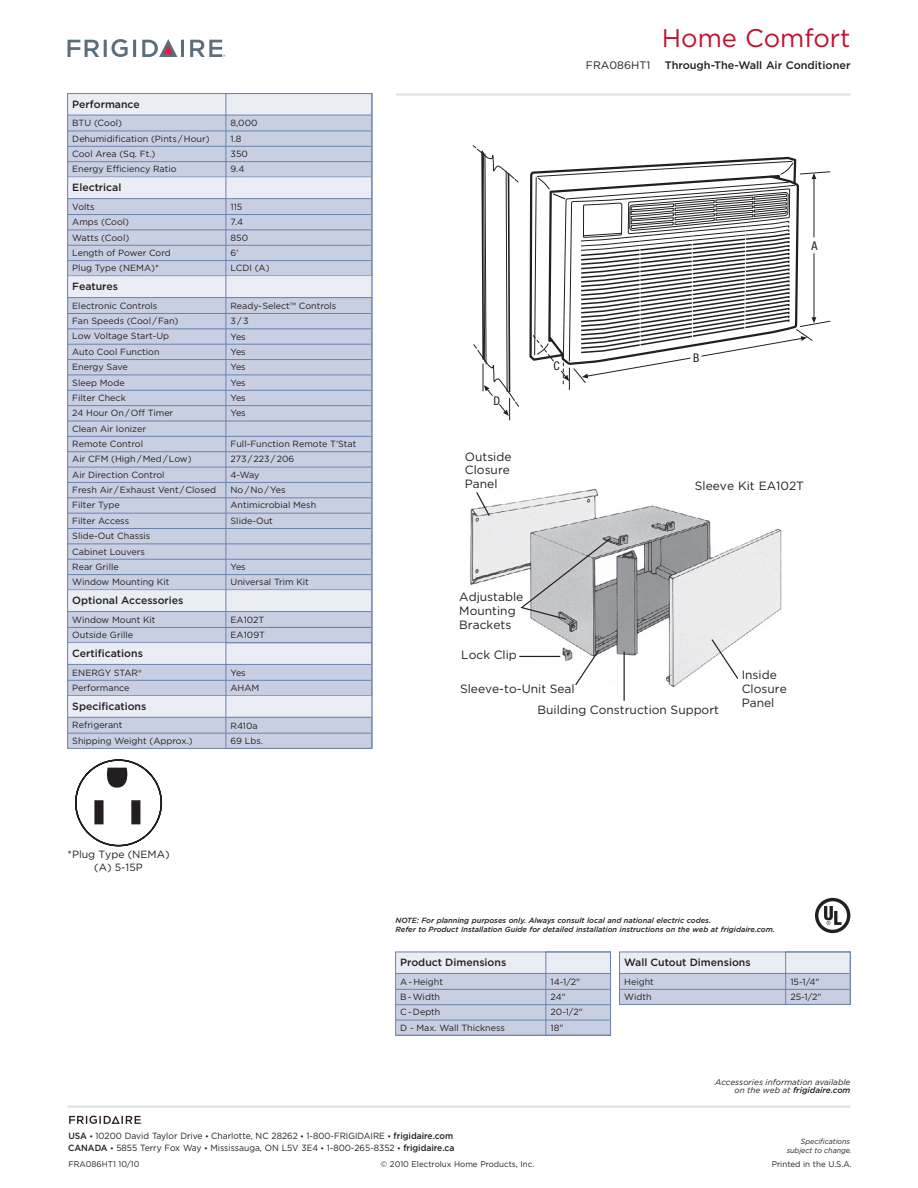
<style>
.page{position:relative;width:918px;height:1188px;background:#fff}
.page>*{position:absolute;margin:0;border:0;box-sizing:border-box;transform-origin:0 0}
.t1{font:25.5px "Gotham";color:#c3102f}
.t2{font:12px/13.8px "Gotham";color:#231f20}
.t3{font:condensed 12px "Helvetica Neue";color:#231f20}
.t4{font:500 10.8px "Gotham";color:#231f20}
.t5{font:10.8px "Gotham";color:#231f20}
.t6{font:500 10.5px "Gotham";color:#231f20}
.t7{font:10.5px/12.6px "Gotham";color:#231f20;text-align:center}
.t8{font:9px/15.3px "Gotham";color:#231f20}
.t9{font:9px/11.9px "Gotham";color:#231f20;scale:.95 1}
.t10{font:8.25px "Gotham";color:#231f20}
.t11{font:italic 8.25px/8.2px "Gotham";color:#231f20;text-align:right}
.t12{font:italic 500 7.5px/9px "Gotham";color:#231f20}
.t13{font:italic 7.5px/9px "Gotham";color:#231f20;text-align:right;scale:.95 1}
.s1{font-weight:500}
.s2{font-weight:500;font-size:7.5px}
</style>
<div class="page">
<hr style="left:68px;top:1106px;width:782px;height:2px;background:#dbe4ea">
<svg style="left:68px;top:39px;width:68px;height:18px"></svg>
<svg style="left:142px;top:39px;width:42px;height:18px"></svg>
<svg style="left:190px;top:40px;width:35px;height:17px"></svg>
<hr style="left:396px;top:93px;width:455px;height:3px;background:#dbe4ea">
<svg style="left:69px;top:1116px;width:73px;height:8px"></svg>
<div style="left:396px;top:952px;width:215px;height:83px;background:#c8cfe2"></div>
<div style="left:396px;top:952px;width:214px;height:21px;background:#eaedf4"></div>
<hr style="left:396px;top:973px;width:214px;height:1px;background:#6c83af">
<hr style="left:396px;top:989px;width:214px;height:1px;background:#6c83af">
<hr style="left:396px;top:1004px;width:214px;height:1px;background:#6c83af">
<hr style="left:396px;top:1020px;width:214px;height:1px;background:#6c83af">
<hr style="left:396px;top:1035px;width:214px;height:1px;background:#6c83af">
<div style="left:546px;top:952px;width:65px;height:83px;border:1px solid #6c83af"></div>
<div style="left:620px;top:952px;width:230px;height:52px;background:#c8cfe2"></div>
<div style="left:620px;top:952px;width:230px;height:21px;background:#eaedf4"></div>
<hr style="left:620px;top:973px;width:230px;height:1px;background:#6c83af">
<hr style="left:620px;top:989px;width:230px;height:1px;background:#6c83af">
<div style="left:619px;top:952px;width:232px;height:53px;border:1px solid #6c83af"></div>
<div style="left:786px;top:952px;width:65px;height:53px;border:1px solid #6c83af"></div>
<svg style="left:815px;top:898px;width:35px;height:35px"></svg>
<svg style="left:472px;top:145px;width:47px;height:275px"></svg>
<svg style="left:533px;top:93px;width:298px;height:297px"></svg>
<img style="left:470px;top:489px;width:312px;height:151px">
<svg style="left:475px;top:491px;width:264px;height:210px"></svg>
<svg style="left:75px;top:759px;width:88px;height:88px"></svg>
<div style="left:131px;top:800px;width:9px;height:24px;background:#231f20;border:2px solid #231f20"></div>
<div style="left:68px;top:94px;width:304px;height:654px;background:#c8cfe2"></div>
<div style="left:68px;top:94px;width:303px;height:21px;background:#eaedf4"></div>
<hr style="left:68px;top:115px;width:303px;height:1px;background:#6c83af">
<hr style="left:68px;top:131px;width:303px;height:1px;background:#6c83af">
<hr style="left:68px;top:146px;width:303px;height:1px;background:#6c83af">
<hr style="left:68px;top:161px;width:303px;height:1px;background:#6c83af">
<div style="left:68px;top:177px;width:303px;height:22px;background:#eaedf4"></div>
<hr style="left:68px;top:198px;width:303px;height:1px;background:#6c83af">
<hr style="left:68px;top:214px;width:303px;height:1px;background:#6c83af">
<hr style="left:68px;top:230px;width:303px;height:1px;background:#6c83af">
<hr style="left:68px;top:245px;width:303px;height:1px;background:#6c83af">
<hr style="left:68px;top:260px;width:303px;height:1px;background:#6c83af">
<div style="left:68px;top:276px;width:303px;height:22px;background:#eaedf4"></div>
<hr style="left:68px;top:297px;width:303px;height:1px;background:#6c83af">
<hr style="left:68px;top:313px;width:303px;height:1px;background:#6c83af">
<hr style="left:68px;top:329px;width:303px;height:1px;background:#6c83af">
<hr style="left:68px;top:344px;width:303px;height:1px;background:#6c83af">
<hr style="left:68px;top:359px;width:303px;height:1px;background:#6c83af">
<hr style="left:68px;top:375px;width:303px;height:1px;background:#6c83af">
<hr style="left:68px;top:390px;width:303px;height:1px;background:#6c83af">
<hr style="left:68px;top:405px;width:303px;height:1px;background:#6c83af">
<hr style="left:68px;top:421px;width:303px;height:1px;background:#6c83af">
<hr style="left:68px;top:436px;width:303px;height:1px;background:#6c83af">
<hr style="left:68px;top:451px;width:303px;height:1px;background:#6c83af">
<hr style="left:68px;top:467px;width:303px;height:1px;background:#6c83af">
<hr style="left:68px;top:482px;width:303px;height:1px;background:#6c83af">
<hr style="left:68px;top:498px;width:303px;height:1px;background:#6c83af">
<hr style="left:68px;top:513px;width:303px;height:1px;background:#6c83af">
<hr style="left:68px;top:528px;width:303px;height:1px;background:#6c83af">
<hr style="left:68px;top:544px;width:303px;height:1px;background:#6c83af">
<hr style="left:68px;top:559px;width:303px;height:1px;background:#6c83af">
<hr style="left:68px;top:574px;width:303px;height:1px;background:#6c83af">
<div style="left:68px;top:590px;width:303px;height:22px;background:#eaedf4"></div>
<hr style="left:68px;top:611px;width:303px;height:1px;background:#6c83af">
<hr style="left:68px;top:627px;width:303px;height:1px;background:#6c83af">
<div style="left:68px;top:643px;width:303px;height:21px;background:#eaedf4"></div>
<hr style="left:68px;top:664px;width:303px;height:1px;background:#6c83af">
<hr style="left:68px;top:680px;width:303px;height:1px;background:#6c83af">
<hr style="left:68px;top:695px;width:303px;height:1px;background:#6c83af">
<div style="left:68px;top:696px;width:303px;height:21px;background:#eaedf4"></div>
<hr style="left:68px;top:717px;width:303px;height:1px;background:#6c83af">
<hr style="left:68px;top:733px;width:303px;height:1px;background:#6c83af">
<hr style="left:226px;top:643px;width:146px;height:1px;background:#6c83af">
<div style="left:226px;top:93px;width:146px;height:656px;border:1px solid #6c83af"></div>
<h1 class="t1" style="left:662px;top:22px;width:190px">Home Comfort</h1>
<p class="t6" style="left:72px;top:97px;width:69px">Performance</p>
<p class="t8" style="left:72px;top:115px;width:139px">BTU (Cool)<br>Dehumidification (Pints / Hour)<br>Cool Area (Sq. Ft.)<br>Energy Efficiency Ratio</p>
<p class="t6" style="left:72px;top:181px;width:51px">Electrical</p>
<p class="t8" style="left:72px;top:199px;width:100px">Volts<br>Amps (Cool)<br>Watts (Cool)<br>Length of Power Cord<br>Plug Type (NEMA)*</p>
<p class="t6" style="left:72px;top:280px;width:47px">Features</p>
<p class="t8" style="left:72px;top:298px;width:145px">Electronic Controls<br>Fan Speeds (Cool / Fan)<br>Low Voltage Start-Up<br>Auto Cool Function<br>Energy Save<br>Sleep Mode<br>Filter Check<br>24 Hour On / Off Timer<br>Clean Air Ionizer<br>Remote Control<br>Air CFM (High / Med / Low)<br>Air Direction Control<br>Fresh Air / Exhaust Vent / Closed<br>Filter Type<br>Filter Access<br>Slide-Out Chassis<br>Cabinet Louvers<br>Rear Grille<br>Window Mounting Kit</p>
<p class="t6" style="left:72px;top:594px;width:113px">Optional Accessories</p>
<p class="t8" style="left:72px;top:612px;width:85px">Window Mount Kit<br>Outside Grille</p>
<p class="t6" style="left:72px;top:647px;width:72px">Certifications</p>
<p class="t8" style="left:72px;top:665px;width:71px">ENERGY STAR®<br>Performance</p>
<p class="t6" style="left:72px;top:699px;width:76px">Specifications</p>
<p class="t8" style="left:72px;top:717px;width:122px">Refrigerant<br>Shipping Weight (Approx.)</p>
<p class="t8" style="left:231px;top:115px;width:29px">8,000<br>1.8<br>350<br>9.4</p>
<p class="t8" style="left:231px;top:199px;width:41px">115<br>7.4<br>850<br>6'<br>LCDI (A)</p>
<p class="t8" style="left:231px;top:298px;width:107px">Ready-Select™ Controls<br>3 / 3<br>Yes<br>Yes<br>Yes<br>Yes<br>Yes<br>Yes</p>
<p class="t8" style="left:231px;top:436px;width:127px">Full-Function Remote T’Stat<br>273 / 223 / 206<br>4-Way<br>No / No / Yes<br>Antimicrobial Mesh<br>Slide-Out</p>
<p class="t8" style="left:231px;top:559px;width:80px">Yes<br>Universal Trim Kit</p>
<p class="t8" style="left:231px;top:612px;width:36px">EA102T<br>EA109T</p>
<p class="t8" style="left:231px;top:665px;width:30px">Yes<br>AHAM</p>
<p class="t8" style="left:231px;top:718px;width:34px">R410a<br>69 Lbs.</p>
<p class="t5" style="left:586px;top:58px;width:66px">FRA086HT1</p>
<p class="t4" style="left:665px;top:58px;width:187px">Through-The-Wall Air Conditioner</p>
<h2 class="t3" style="left:494px;top:393px;width:8px">D</h2>
<h2 class="t2" style="left:465px;top:449px;width:48px">Outside<br>Closure<br>Panel</h2>
<h2 class="t3" style="left:554px;top:359px;width:8px">C</h2>
<h2 class="t2" style="left:459px;top:590px;width:65px">Adjustable<br>Mounting<br>Brackets</h2>
<h2 class="t3" style="left:693px;top:351px;width:8px">B</h2>
<h2 class="t3" style="left:811px;top:239px;width:7px">A</h2>
<h2 class="t2" style="left:695px;top:479px;width:111px">Sleeve Kit EA102T</h2>
<h2 class="t2" style="left:461px;top:648px;width:57px">Lock Clip</h2>
<h2 class="t2" style="left:538px;top:678px;width:183px;line-height:21.3px;text-indent:-77px">Sleeve-to-Unit Seal<br>Building Construction Support</h2>
<h2 class="t2" style="left:742px;top:668px;width:47px">Inside<br>Closure<br>Panel</h2>
<p class="t7" style="left:68px;top:848px;width:104px">*Plug Type (NEMA) (A) 5-15P</p>
<p class="t12" style="left:395px;top:916px;width:381px">NOTE: For planning purposes only. Always consult local and national electric codes.<br>Refer to Product Installation Guide for detailed installation instructions on the web at frigidaire.com.</p>
<p class="t6" style="left:400px;top:956px;width:108px">Product Dimensions</p>
<p class="t8" style="left:400px;top:974px;width:106px">A - Height<br>B - Width<br>C - Depth<br>D - Max. Wall Thickness</p>
<p class="t8" style="left:551px;top:974px;width:34px">14-1/2"<br>24"<br>20-1/2"<br>18"</p>
<p class="t6" style="left:624px;top:956px;width:128px">Wall Cutout Dimensions</p>
<p class="t8" style="left:624px;top:974px;width:31px">Height<br>Width</p>
<p class="t8" style="left:790px;top:974px;width:33px">15-1/4"<br>25-1/2"</p>
<p class="t11" style="left:715px;top:1078px;width:137px">Accessories information available on the web at <span class="s1">frigidaire.com</span></p>
<p class="t9" style="left:68px;top:1130px;width:408px"><span class="s1">USA</span> <span class="s2">•</span> 10200 David Taylor Drive <span class="s2">•</span> Charlotte, NC 28262 <span class="s2">•</span> 1-800-FRIGIDAIRE <span class="s2">•</span> <span class="s1">frigidaire.com<br>CANADA</span> <span class="s2">•</span> 5855 Terry Fox Way <span class="s2">•</span> Mississauga, ON L5V 3E4 <span class="s2">•</span> 1-800-265-8352 <span class="s2">•</span> <span class="s1">frigidaire.ca</span></p>
<p class="t10" style="left:68px;top:1159px;width:73px">FRA086HT1 10/10</p>
<p class="t10" style="left:381px;top:1159px;width:155px">© 2010 Electrolux Home Products, Inc.</p>
<p class="t10" style="left:772px;top:1159px;width:81px">Printed in the U.S.A.</p>
<p class="t13" style="left:787px;top:1136px;width:70px">Specifications subject to change.</p>
</div>
